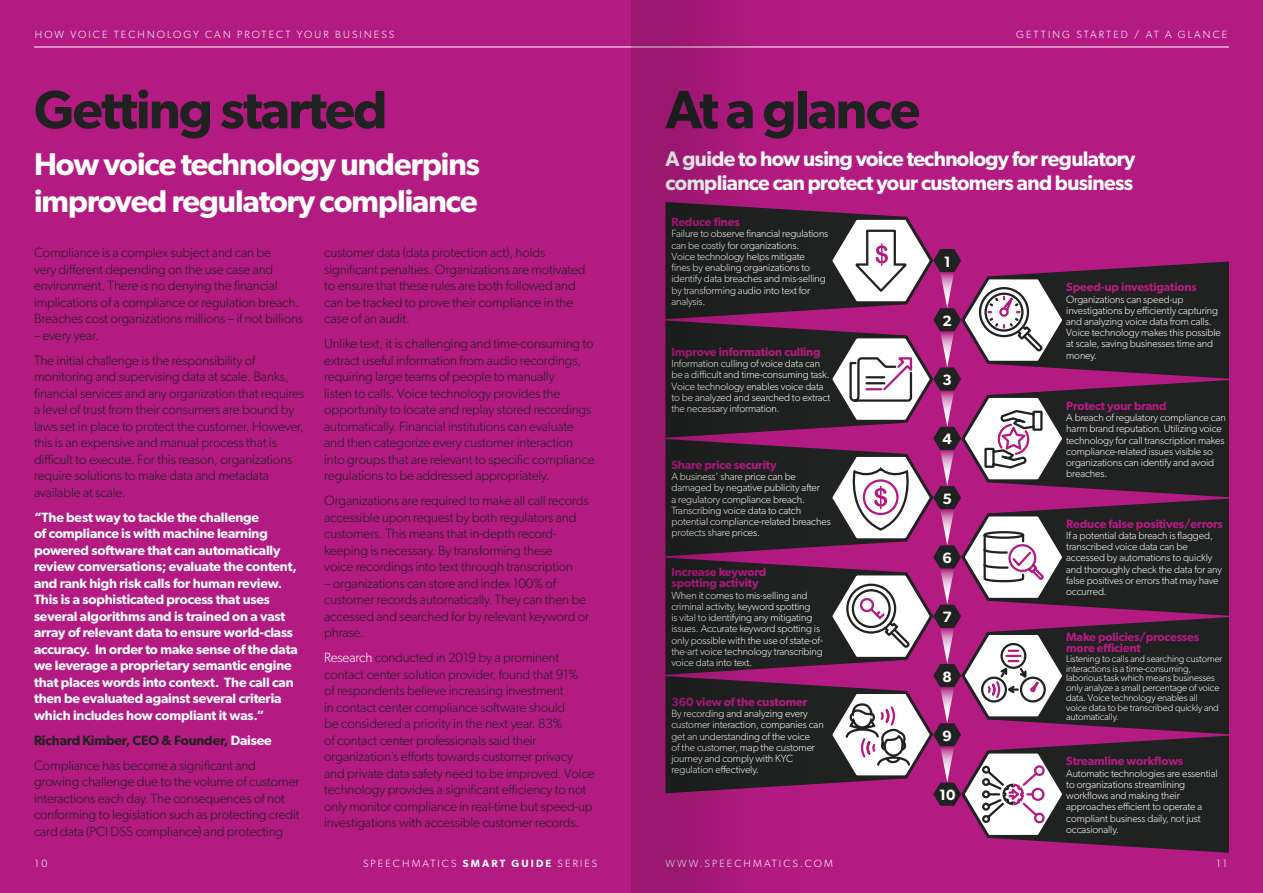
<style>
.page{position:relative;width:1263px;height:893px;background:#b31b82}
.page>*{position:absolute;margin:0;border:0;box-sizing:border-box;transform-origin:0 0}
.t1{font:600 54px "Gibson";letter-spacing:-.03em;color:#202121}
.t2{font:600 31.5px/37.8px "Gibson";letter-spacing:-.03em;color:#fff}
.t3{font:600 21px/24px "Gibson";letter-spacing:-.03em;color:#fff}
.t4{font:600 15px "Gibson";color:#fff}
.t5{font:300 13.5px/16.5px "Gibson";letter-spacing:-.01em;color:#202121}
.t6{font:600 13.5px/16.5px "Gibson";letter-spacing:-.01em;color:#fff}
.t7{font:600 12px/11.2px "Gibson";letter-spacing:-.01em;color:#b31b82}
.t8{font:300 10.5px/11.2px "Gibson";letter-spacing:-.01em;color:#fff}
.t9{font:300 10.5px "Gibson";letter-spacing:.2em;color:#fff}
.t10{font:300 9.75px/9.8px "Gibson";letter-spacing:-.01em;color:#fff}
.s1{font-weight:600}
.s2{font-weight:600;color:#fff}
.s3{color:#fff}
</style>
<div class="page">
<hr style="left:34px;top:47px;width:1195px;height:1px;background:#fff">
<svg style="left:804px;top:210px;width:425px;height:643px"></svg>
<svg style="left:631px;top:0;width:173px;height:893px"></svg>
<p class="t9" style="left:35px;top:28px;width:361px">HOW VOICE TECHNOLOGY CAN PROTECT YOUR BUSINESS</p>
<h1 class="t1" style="left:34px;top:77px;width:355px">Getting started</h1>
<h2 class="t2" style="left:34px;top:144px;width:448px">How voice technology underpins improved regulatory compliance</h2>
<p class="t5" style="left:34px;top:244px;width:271px">Compliance is a complex subject and can be<br>very different depending on the use case and environment. There is no denying the financial implications of a compliance or regulation breach.<br>Breaches cost organizations millions – if not billions</p>
<p class="t5" style="left:34px;top:323px;width:223px;line-height:25px">– every year.<br>The initial challenge is the responsibility of</p>
<p class="t5" style="left:34px;top:368px;width:272px">monitoring and supervising data at scale. Banks, financial services and any organization that requires a level of trust from their consumers are bound by laws set in place to protect the customer. However, this is an expensive and manual process that is difficult to execute. For this reason, organizations require solutions to make data and metadata available at scale.</p>
<p class="t6" style="left:34px;top:509px;width:265px">“The best way to tackle the challenge<br>of compliance is with machine learning powered software that can automatically review conversations; evaluate the content, and rank high risk calls for human review.<br>This is a sophisticated process that uses several algorithms and is trained on a vast array of relevant data to ensure world-class accuracy. In order to make sense of the data we leverage a proprietary semantic engine that places words into context. The call can then be evaluated against several criteria which includes how compliant it was.”</p>
<p class="t5" style="left:34px;top:728px;width:239px;line-height:25px"><span class="s1">Richard Kimber, CEO &amp; Founder,</span> <span class="s2">Daisee<br></span>Compliance has become a significant and</p>
<p class="t5" style="left:34px;top:773px;width:267px">growing challenge due to the volume of customer interactions each day. The consequences of not conforming to legislation such as protecting credit card data (PCI DSS compliance) and protecting</p>
<p class="t5" style="left:324px;top:244px;width:263px">customer data (data protection act), holds significant penalties. Organizations are motivated to ensure that these rules are both followed and can be tracked to prove their compliance in the case of an audit.</p>
<p class="t5" style="left:324px;top:335px;width:272px">Unlike text, it is challenging and time-consuming to extract useful information from audio recordings, requiring large teams of people to manually<br>listen to calls. Voice technology provides the opportunity to locate and replay stored recordings automatically. Financial institutions can evaluate and then categorize every customer interaction into groups that are relevant to specific compliance regulations to be addressed appropriately.</p>
<p class="t5" style="left:324px;top:492px;width:266px">Organizations are required to make all call records accessible upon request by both regulators and customers. This means that in-depth record&shy;keeping is necessary. By transforming these<br>voice recordings into text through transcription</p>
<p class="t5" style="left:324px;top:575px;width:267px">– organizations can store and index 100% of customer records automatically. They can then be accessed and searched for by relevant keyword or phrase.</p>
<p class="t5" style="left:324px;top:649px;width:272px"><span class="s3">Research</span> conducted in 2019 by a prominent contact center solution provider, found that 91%<br>of respondents believe increasing investment<br>in contact center compliance software should<br>be considered a priority in the next year. 83%<br>of contact center professionals said their organization’s efforts towards customer privacy and private data safety need to be improved. Voice technology provides a significant efficiency to not only monitor compliance in real-time but speed-up investigations with accessible customer records.</p>
<p class="t9" style="left:1016px;top:28px;width:213px">GETTING STARTED / AT A GLANCE</p>
<h1 class="t1" style="left:665px;top:77px;width:256px">At a glance</h1>
<h3 class="t3" style="left:665px;top:146px;width:471px">A guide to how using voice technology for regulatory compliance can protect your customers and business</h3>
<p class="t7" style="left:671px;top:216px;width:70px">Reduce fines</p>
<p class="t8" style="left:671px;top:228px;width:158px">Failure to observe financial regulations can be costly for organizations.<br>Voice technology helps mitigate<br>fines by enabling organizations to identify data breaches and mis-selling by transforming audio into text for analysis.</p>
<p class="t7" style="left:671px;top:346px;width:151px">Improve information culling</p>
<p class="t8" style="left:671px;top:358px;width:160px">Information culling of voice data can be a difficult and time-consuming task.<br>Voice technology enables voice data to be analyzed and searched to extract the necessary information.</p>
<p class="t7" style="left:671px;top:459px;width:107px">Share price security</p>
<p class="t8" style="left:671px;top:471px;width:161px">A business’ share price can be damaged by negative publicity after<br>a regulatory compliance breach.<br>Transcribing voice data to catch potential compliance-related breaches protects share prices.</p>
<p class="t7" style="left:671px;top:566px;width:97px">Increase keyword spotting activity</p>
<p class="t8" style="left:671px;top:589px;width:153px">When it comes to mis-selling and criminal activity, keyword spotting<br>is vital to identifying any mitigating issues. Accurate keyword spotting is only possible with the use of state-of&shy;the-art voice technology transcribing voice data into text.</p>
<p class="t7" style="left:671px;top:696px;width:137px">360 view of the customer</p>
<p class="t8" style="left:671px;top:708px;width:154px">By recording and analyzing every customer interaction, companies can get an understanding of the voice<br>of the customer, map the customer journey and comply with KYC regulation effectively.</p>
<p class="t4" style="left:944px;top:252px;width:9px">1</p>
<p class="t4" style="left:942px;top:312px;width:11px">2</p>
<p class="t4" style="left:942px;top:371px;width:11px">3</p>
<p class="t4" style="left:942px;top:430px;width:11px">4</p>
<p class="t4" style="left:942px;top:490px;width:11px">5</p>
<p class="t4" style="left:942px;top:549px;width:11px">6</p>
<p class="t4" style="left:942px;top:608px;width:11px">7</p>
<p class="t4" style="left:942px;top:667px;width:11px">8</p>
<p class="t4" style="left:942px;top:727px;width:11px">9</p>
<p class="t4" style="left:939px;top:786px;width:18px">10</p>
<p class="t7" style="left:1066px;top:281px;width:132px">Speed-up investigations</p>
<p class="t8" style="left:1066px;top:293px;width:156px">Organizations can speed-up investigations by efficiently capturing and analyzing voice data from calls.<br>Voice technology makes this possible at scale, saving businesses time and money.</p>
<p class="t7" style="left:1066px;top:400px;width:102px">Protect your brand</p>
<p class="t8" style="left:1066px;top:412px;width:161px">A breach of regulatory compliance can harm brand reputation. Utilizing voice technology for call transcription makes compliance-related issues visible so organizations can identify and avoid breaches.</p>
<p class="t7" style="left:1066px;top:517px;width:158px">Reduce false positives/errors</p>
<p class="t8" style="left:1066px;top:529px;width:157px">If a potential data breach is flagged, transcribed voice data can be accessed by automations to quickly and thoroughly check the data for any false positives or errors that may have occurred.</p>
<p class="t7" style="left:1066px;top:631px;width:134px">Make policies/processes more efficient</p>
<p class="t10" style="left:1066px;top:653px;width:158px">Listening to calls and searching customer interactions is a time-consuming, laborious task which means businesses only analyze a small percentage of voice data. Voice technology enables all<br>voice data to be transcribed quickly and automatically.</p>
<p class="t7" style="left:1066px;top:755px;width:119px">Streamline workflows</p>
<p class="t8" style="left:1066px;top:767px;width:153px">Automatic technologies are essential to organizations streamlining workflows and making their approaches efficient to operate a compliant business daily, not just occasionally.</p>
<p class="t8" style="left:35px;top:858px;width:14px">10</p>
<p class="t9" style="left:363px;top:857px;width:236px">SPEECHMATICS <span class="s1">SMART GUIDE</span> SERIES</p>
<p class="t9" style="left:665px;top:857px;width:169px">WWW.SPEECHMATICS.COM</p>
<p class="t8" style="left:1216px;top:858px;width:12px">11</p>
</div>
